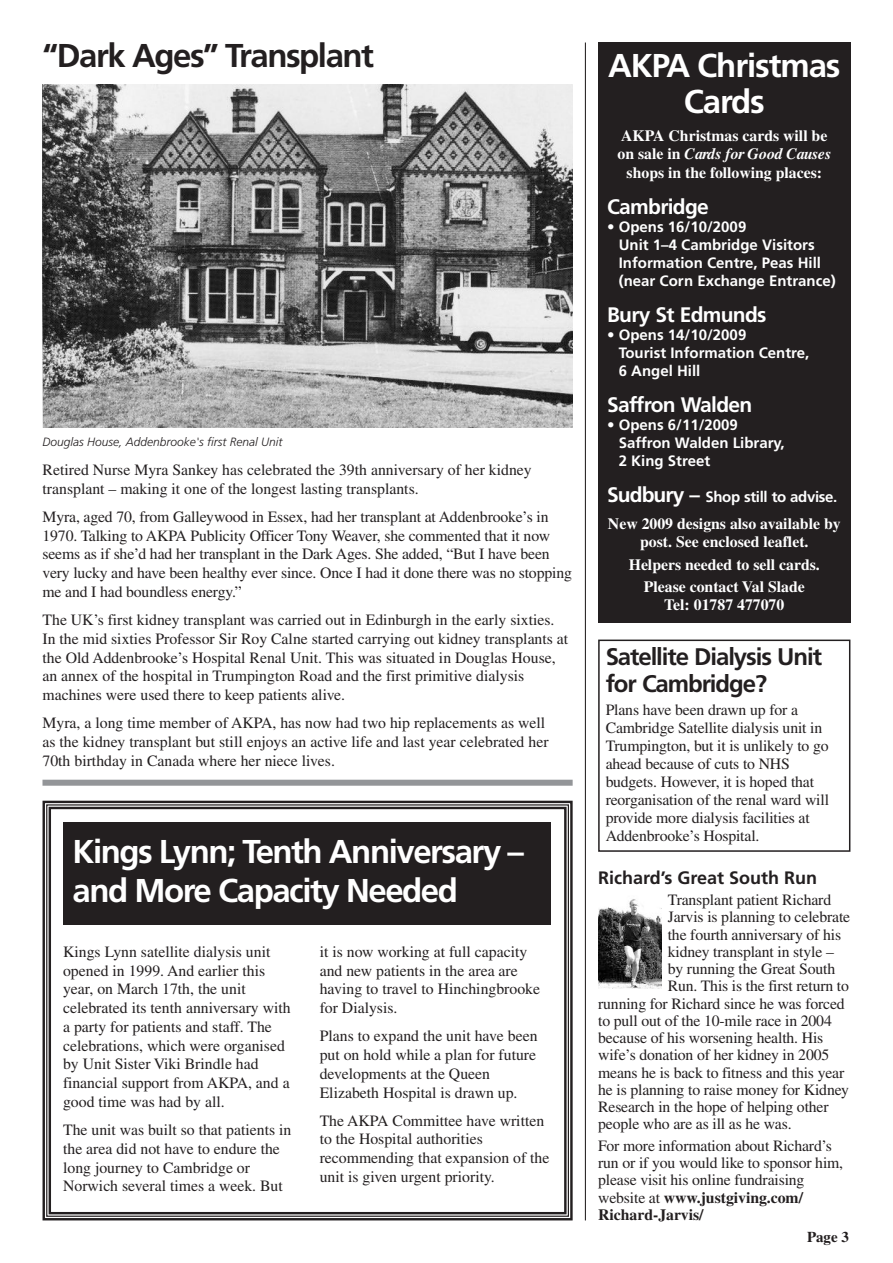
<style>
.page{position:relative;width:893px;height:1263px;background:#fff}
.page>*{position:absolute;margin:0;border:0;box-sizing:border-box;transform-origin:0 0}
.t1{font:700 33px/39px "Frutiger";letter-spacing:-.045em;color:#fff}
.t2{font:700 33px "Frutiger";letter-spacing:-.045em;color:#231f20}
.t3{font:700 24px/27px "Frutiger";letter-spacing:-.045em;color:#231f20}
.t4{font:700 21px "Frutiger";letter-spacing:-.035em;color:#fff}
.t5{font:700 18px "Frutiger";color:#231f20}
.t6{font:15.75px/18.8px "Times";letter-spacing:-.01em;color:#231f20}
.t7{font:700 15.75px/18.8px "Times";color:#fff;text-align:center}
.t8{font:700 15px/18px "Frutiger";color:#fff}
.t9{font:700 15px "Frutiger";letter-spacing:-.02em;color:#fff}
.t10{font:15px "Times Bold TT";color:#231f20}
.t11{font:italic 300 12px "Frutiger";color:#231f20}
.s1{font-style:italic}
.s2{font-size:21px}
.s3{font-weight:700}
</style>
<div class="page">
<div style="left:43px;top:801px;width:530px;height:419px;border:2px solid #231f20"></div>
<div style="left:49px;top:807px;width:518px;height:407px;border:2px solid #231f20"></div>
<hr style="left:585px;top:43px;width:1px;height:1177px;background:#231f20">
<div style="left:42px;top:780px;width:531px;height:6px;background:#939598"></div>
<img style="left:43px;top:85px;width:530px;height:343px">
<div style="left:63px;top:823px;width:488px;height:102px;background:#231f20"></div>
<div style="left:598px;top:43px;width:252px;height:580px;background:#231f20"></div>
<div style="left:598px;top:639px;width:252px;height:213px;border:2px solid #231f20"></div>
<img style="left:598px;top:899px;width:64px;height:89px">
<h1 class="t2" style="left:43px;top:36px;width:333px">“Dark Ages” Transplant</h1>
<p class="t11" style="left:43px;top:435px;width:242px">Douglas House, Addenbrooke's first Renal Unit</p>
<p class="t6" style="left:43px;top:460px;width:491px">Retired Nurse Myra Sankey has celebrated the 39th anniversary of her kidney transplant – making it one of the longest lasting transplants.</p>
<p class="t6" style="left:43px;top:507px;width:531px">Myra, aged 70, from Galleywood in Essex, had her transplant at Addenbrooke’s in 1970. Talking to AKPA Publicity Officer Tony Weaver, she commented that it now seems as if she’d had her transplant in the Dark Ages. She added, “But I have been very lucky and have been healthy ever since. Once I had it done there was no stopping me and I had boundless energy.”</p>
<p class="t6" style="left:43px;top:610px;width:527px">The UK’s first kidney transplant was carried out in Edinburgh in the early sixties.<br>In the mid sixties Professor Sir Roy Calne started carrying out kidney transplants at the Old Addenbrooke’s Hospital Renal Unit. This was situated in Douglas House, an annex of the hospital in Trumpington Road and the first primitive dialysis machines were used there to keep patients alive.</p>
<p class="t6" style="left:43px;top:713px;width:508px">Myra, a long time member of AKPA, has now had two hip replacements as well as the kidney transplant but still enjoys an active life and last year celebrated her<br>70th birthday in Canada where her niece lives.</p>
<h1 class="t1" style="left:72px;top:832px;width:453px">Kings Lynn; Tenth Anniversary – and More Capacity Needed</h1>
<p class="t6" style="left:63px;top:942px;width:229px">Kings Lynn satellite dialysis unit opened in 1999. And earlier this year, on March 17th, the unit celebrated its tenth anniversary with a party for patients and staff. The celebrations, which were organised by Unit Sister Viki Brindle had financial support from AKPA, and a good time was had by all.</p>
<p class="t6" style="left:63px;top:1120px;width:230px">The unit was built so that patients in the area did not have to endure the long journey to Cambridge or<br>Norwich several times a week. But</p>
<p class="t6" style="left:320px;top:942px;width:222px">it is now working at full capacity and new patients in the area are having to travel to Hinchingbrooke for Dialysis.</p>
<p class="t6" style="left:320px;top:1026px;width:219px">Plans to expand the unit have been put on hold while a plan for future developments at the Queen<br>Elizabeth Hospital is drawn up.</p>
<p class="t6" style="left:320px;top:1111px;width:231px">The AKPA Committee have written to the Hospital authorities recommending that expansion of the unit is given urgent priority.</p>
<h1 class="t1" style="left:608px;top:47px;width:234px;line-height:36px;text-align:center">AKPA Christmas<br>Cards</h1>
<p class="t7" style="left:618px;top:125px;width:215px">AKPA Christmas cards will be on sale in <span class="s1">Cards for Good Causes </span>shops in the following places:</p>
<h3 class="t4" style="left:607px;top:194px;width:103px">Cambridge</h3>
<p class="t8" style="left:619px;top:218px;width:218px;text-indent:-12px">• Opens 16/10/2009<br>Unit 1–4 Cambridge Visitors<br>Information Centre, Peas Hill (near Corn Exchange Entrance)</p>
<h3 class="t4" style="left:607px;top:302px;width:161px">Bury St Edmunds</h3>
<p class="t8" style="left:619px;top:326px;width:192px;text-indent:-12px">• Opens 14/10/2009<br>Tourist Information Centre,<br>6 Angel Hill</p>
<h3 class="t4" style="left:607px;top:392px;width:147px">Saffron Walden</h3>
<p class="t8" style="left:619px;top:416px;width:167px;text-indent:-12px">• Opens 6/11/2009<br>Saffron Walden Library,<br>2 King Street</p>
<p class="t9" style="left:607px;top:488px;width:232px"><span class="s2">Sudbury –</span> Shop still to advise.</p>
<p class="t7" style="left:608px;top:514px;width:234px;line-height:18px">New 2009 designs also available by post. See enclosed leaflet.</p>
<p class="t7" style="left:629px;top:553px;width:193px;line-height:22.5px">Helpers needed to sell cards.<br>Please contact Val Slade</p>
<p class="t7" style="left:664px;top:595px;width:122px">Tel: 01787 477070</p>
<h2 class="t3" style="left:606px;top:643px;width:218px">Satellite Dialysis Unit for Cambridge?</h2>
<p class="t6" style="left:606px;top:700px;width:225px;line-height:18px">Plans have been drawn up for a Cambridge Satellite dialysis unit in Trumpington, but it is unlikely to go ahead because of cuts to NHS budgets. However, it is hoped that reorganisation of the renal ward will provide more dialysis facilities at Addenbrooke’s Hospital.</p>
<p class="t5" style="left:598px;top:867px;width:221px">Richard’s Great South Run</p>
<p class="t6" style="left:668px;top:890px;width:165px">Transplant patient Richard</p>
<p class="t6" style="left:668px;top:908px;width:184px">Jarvis is planning to celebrate</p>
<p class="t6" style="left:668px;top:925px;width:175px">the fourth anniversary of his</p>
<p class="t6" style="left:668px;top:942px;width:168px">kidney transplant in style –</p>
<p class="t6" style="left:668px;top:959px;width:169px">by running the Great South</p>
<p class="t6" style="left:668px;top:977px;width:183px">Run. This is the first return to</p>
<p class="t6" style="left:598px;top:994px;width:248px">running for Richard since he was forced</p>
<p class="t6" style="left:598px;top:1011px;width:235px">to pull out of the 10-mile race in 2004</p>
<p class="t6" style="left:598px;top:1028px;width:227px">because of his worsening health. His</p>
<p class="t6" style="left:598px;top:1046px;width:233px">wife’s donation of her kidney in 2005</p>
<p class="t6" style="left:598px;top:1063px;width:248px">means he is back to fitness and this year</p>
<p class="t6" style="left:598px;top:1080px;width:253px">he is planning to raise money for Kidney</p>
<p class="t6" style="left:598px;top:1097px;width:232px">Research in the hope of helping other</p>
<p class="t6" style="left:598px;top:1115px;width:195px">people who are as ill as he was.</p>
<p class="t6" style="left:598px;top:1137px;width:247px;line-height:17.2px">For more information about Richard’s run or if you would like to sponsor him, please visit his online fundraising website at <span class="s3">www.justgiving.com/<br>Richard-Jarvis/</span></p>
<p class="t10" style="left:807px;top:1226px;width:43px">Page 3</p>
</div>
